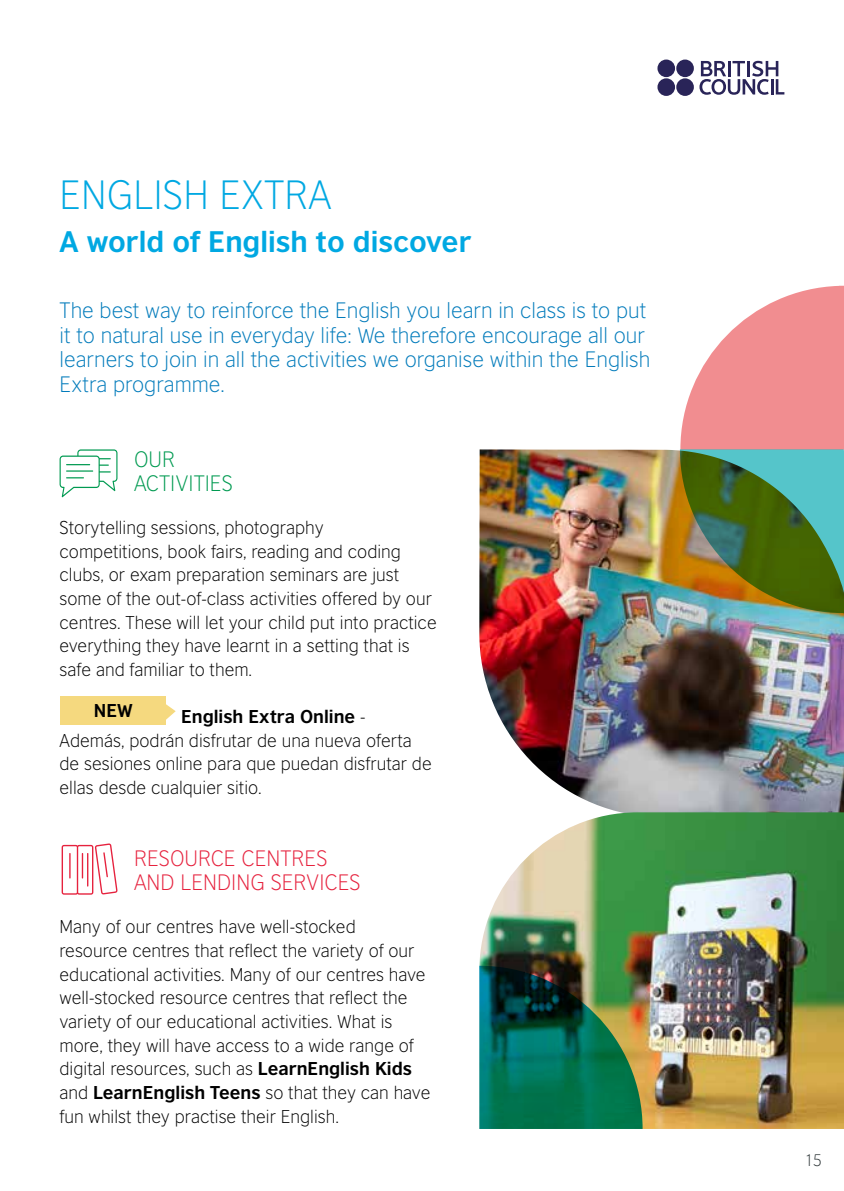
<style>
.page{position:relative;width:844px;height:1191px;background:#fff}
.page>*{position:absolute;margin:0;border:0;box-sizing:border-box;transform-origin:0 0}
.t1{font:300 38.5px "British Council Sans";color:#00a8e2}
.t2{font:700 28px "British Council Sans";color:#00a8e2}
.t3{font:300 21px/24.5px "British Council Sans";color:#027bbb}
.t4{font:300 21px/23.6px "British Council Sans";color:#e6223e}
.t5{font:300 21px/23.6px "British Council Sans";color:#009a51}
.t6{font:300 17.5px/23.6px "British Council Sans";color:#000}
.t7{font:700 17.5px "British Council Sans";color:#000}
.t8{font:300 15.75px "British Council Sans";color:#30383a}
.s1{font-weight:700}
</style>
<div class="page">
<svg style="left:699px;top:61px;width:85px;height:34px"></svg>
<div style="left:657px;top:60px;width:18px;height:17px;background:#292458;border-radius:50%"></div>
<div style="left:676px;top:60px;width:17px;height:17px;background:#292458;border-radius:50%"></div>
<div style="left:657px;top:78px;width:18px;height:18px;background:#292458;border-radius:50%"></div>
<div style="left:676px;top:78px;width:17px;height:18px;background:#292458;border-radius:50%"></div>
<svg style="left:60px;top:449px;width:57px;height:48px"></svg>
<img style="left:479px;top:449px;width:364px;height:363px">
<img style="left:479px;top:812px;width:364px;height:317px">
<img style="left:479px;top:965px;width:163px;height:164px">
<svg style="left:62px;top:843px;width:55px;height:51px"></svg>
<svg style="left:679px;top:286px;width:164px;height:328px;background:#a8957a"></svg>
<div style="left:60px;top:695px;width:105px;height:29px;background:#f5d97f"></div>
<svg style="left:165px;top:702px;width:11px;height:20px"></svg>
<h1 class="t1" style="left:60px;top:173px;width:273px">ENGLISH EXTRA</h1>
<h2 class="t2" style="left:60px;top:224px;width:413px">A world of English to discover</h2>
<p class="t3" style="left:60px;top:298px;width:592px">The best way to reinforce the English you learn in class is to put it to natural use in everyday life: We therefore encourage all our learners to join in all the activities we organise within the English Extra programme.</p>
<p class="t5" style="left:134px;top:447px;width:100px">OUR<br>ACTIVITIES</p>
<p class="t6" style="left:60px;top:516px;width:378px">Storytelling sessions, photography<br>competitions, book fairs, reading and coding clubs, or exam preparation seminars are just some of the out-of-class activities offered by our centres. These will let your child put into practice everything they have learnt in a setting that is safe and familiar to them.</p>
<p class="t6" style="left:60px;top:705px;width:373px;text-indent:121px"><span class="s1">English Extra Online</span> - Además, podrán disfrutar de una nueva oferta de sesiones online para que puedan disfrutar de ellas desde cualquier sitio.</p>
<p class="t7" style="left:94px;top:699px;width:40px">NEW</p>
<p class="t4" style="left:134px;top:847px;width:228px">RESOURCE CENTRES<br>AND LENDING SERVICES</p>
<p class="t6" style="left:60px;top:915px;width:372px">Many of our centres have well-stocked<br>resource centres that reflect the variety of our educational activities. Many of our centres have well-stocked resource centres that reflect the variety of our educational activities. What is more, they will have access to a wide range of digital resources, such as <span class="s1">LearnEnglish Kids </span>and <span class="s1">LearnEnglish Teens</span> so that they can have fun whilst they practise their English.</p>
<p class="t8" style="left:804px;top:1151px;width:19px">15</p>
</div>
